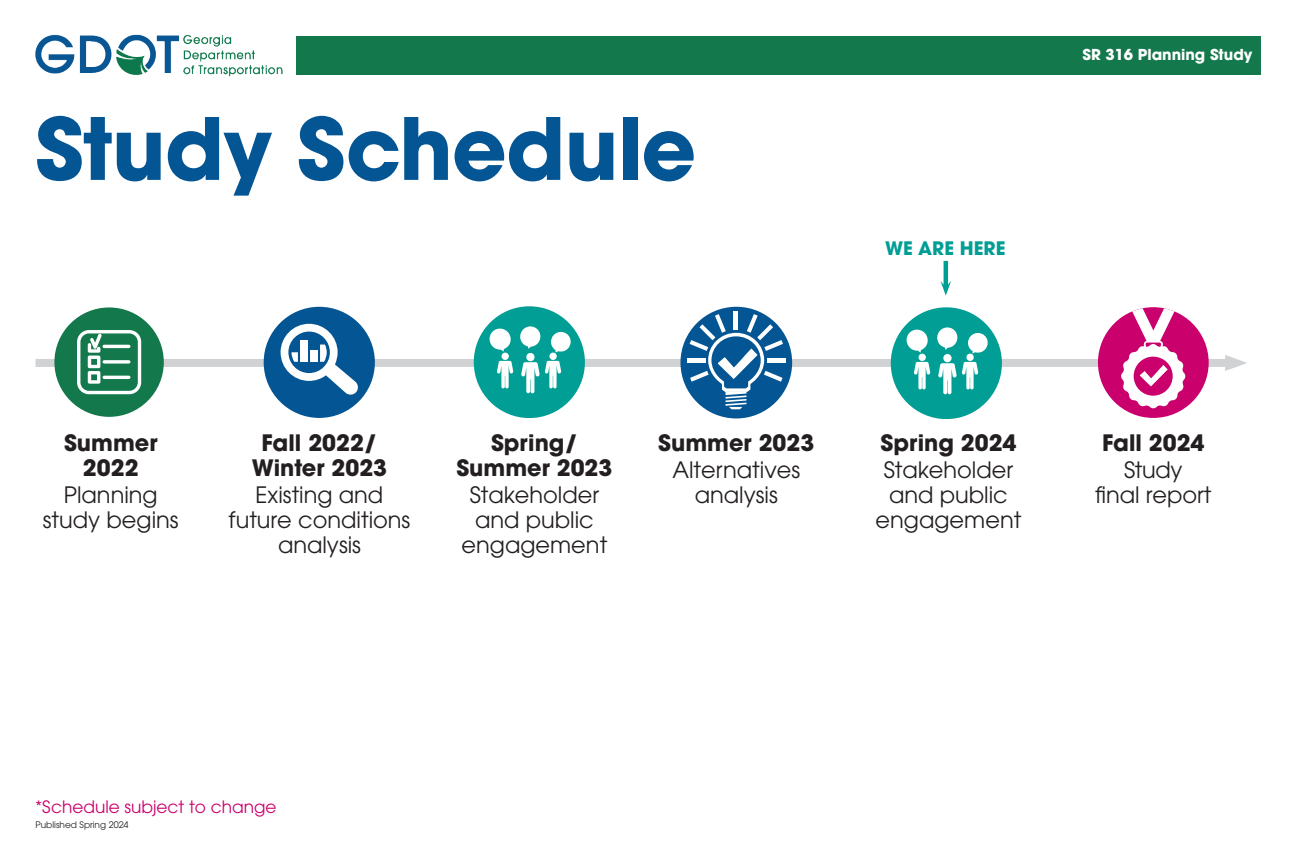
<style>
.page{position:relative;width:1296px;height:864px;background:#fff}
.page>*{position:absolute;margin:0;border:0;box-sizing:border-box;transform-origin:0 0}
.t1{font:700 85px "ITC Avant Garde Pro";letter-spacing:-.01em;color:#045594}
.t2{font:22.5px/25px "ITC Avant Garde Pro";color:#231f20;text-align:center}
.t3{font:700 22.5px/25px "ITC Avant Garde Pro";color:#231f20;text-align:center}
.t4{font:700 18.5px "ITC Avant Garde Pro";color:#019e95}
.t5{font:17px "ITC Avant Garde Pro";color:#ca006c}
.t6{font:700 15px "ITC Avant Garde Pro";color:#fff}
.t7{font:9px "ITC Avant Garde Pro";color:#231f20}
</style>
<div class="page">
<hr style="left:944px;top:261px;width:4px;height:26px;background:#019e95">
<svg style="left:940px;top:281px;width:11px;height:15px"></svg>
<div style="left:297px;top:36px;width:964px;height:38px;background:#13784b"></div>
<div style="left:36px;top:359px;width:1198px;height:8px;background:#d1d2d4"></div>
<svg style="left:1225px;top:355px;width:22px;height:16px"></svg>
<div style="left:54px;top:307px;width:110px;height:110px;background:#13784b;border-radius:50%"></div>
<svg style="left:77px;top:330px;width:64px;height:64px"></svg>
<div style="left:264px;top:307px;width:111px;height:111px;background:#045594;border-radius:50%"></div>
<svg style="left:281px;top:324px;width:77px;height:71px"></svg>
<div style="left:474px;top:306px;width:111px;height:112px;background:#009e94;border-radius:50%"></div>
<div style="left:526px;top:353px;width:9px;height:8px;background:#fff;border-radius:50%"></div>
<svg style="left:520px;top:326px;width:21px;height:23px"></svg>
<div style="left:502px;top:353px;width:7px;height:7px;background:#fff;border-radius:50%"></div>
<svg style="left:497px;top:361px;width:16px;height:27px"></svg>
<svg style="left:489px;top:328px;width:22px;height:24px"></svg>
<div style="left:549px;top:353px;width:8px;height:7px;background:#fff;border-radius:50%"></div>
<svg style="left:521px;top:361px;width:40px;height:32px"></svg>
<svg style="left:551px;top:332px;width:20px;height:21px"></svg>
<div style="left:680px;top:307px;width:112px;height:111px;background:#045594;border-radius:50%"></div>
<hr style="left:734px;top:311px;width:4px;height:18px;background:#fff">
<hr style="left:687px;top:359px;width:18px;height:4px;background:#fff">
<hr style="left:767px;top:359px;width:19px;height:4px;background:#fff">
<svg style="left:690px;top:314px;width:93px;height:95px"></svg>
<div style="left:891px;top:307px;width:111px;height:112px;background:#009e94;border-radius:50%"></div>
<div style="left:943px;top:354px;width:9px;height:8px;background:#fff;border-radius:50%"></div>
<svg style="left:937px;top:327px;width:21px;height:23px"></svg>
<div style="left:919px;top:354px;width:7px;height:7px;background:#fff;border-radius:50%"></div>
<svg style="left:914px;top:362px;width:16px;height:27px"></svg>
<svg style="left:906px;top:329px;width:22px;height:24px"></svg>
<div style="left:966px;top:354px;width:8px;height:7px;background:#fff;border-radius:50%"></div>
<svg style="left:938px;top:362px;width:40px;height:32px"></svg>
<svg style="left:968px;top:333px;width:20px;height:21px"></svg>
<div style="left:1098px;top:307px;width:111px;height:111px;background:#ca006c;border-radius:50%"></div>
<svg style="left:1121px;top:308px;width:65px;height:101px"></svg>
<img style="left:35px;top:34px;width:248px;height:43px">
<p class="t1" style="left:35px;top:92px;width:663px">Study Schedule</p>
<p class="t4" style="left:885px;top:236px;width:122px">WE ARE HERE</p>
<p class="t6" style="left:1082px;top:45px;width:172px">SR 316 Planning Study</p>
<p class="t3" style="left:64px;top:430px;width:95px">Summer<br>2022</p>
<p class="t2" style="left:64px;top:482px;width:96px">Planning</p>
<p class="t2" style="left:43px;top:507px;width:137px">study begins</p>
<p class="t3" style="left:252px;top:430px;width:137px">Fall 2022/<br>Winter 2023</p>
<p class="t2" style="left:229px;top:482px;width:183px">Existing and future conditions analysis</p>
<p class="t3" style="left:456px;top:430px;width:158px">Spring/<br>Summer 2023</p>
<p class="t2" style="left:462px;top:482px;width:147px">Stakeholder and public engagement</p>
<p class="t3" style="left:658px;top:430px;width:158px">Summer 2023</p>
<p class="t2" style="left:672px;top:457px;width:129px">Alternatives</p>
<p class="t2" style="left:695px;top:482px;width:84px">analysis</p>
<p class="t3" style="left:880px;top:430px;width:138px">Spring 2024</p>
<p class="t2" style="left:876px;top:457px;width:147px">Stakeholder and public engagement</p>
<p class="t3" style="left:1102px;top:430px;width:104px">Fall 2024</p>
<p class="t2" style="left:1095px;top:457px;width:118px">Study<br>final report</p>
<p class="t5" style="left:35px;top:796px;width:243px">*Schedule subject to change</p>
<p class="t7" style="left:36px;top:819px;width:95px">Published Spring 2024</p>
</div>
